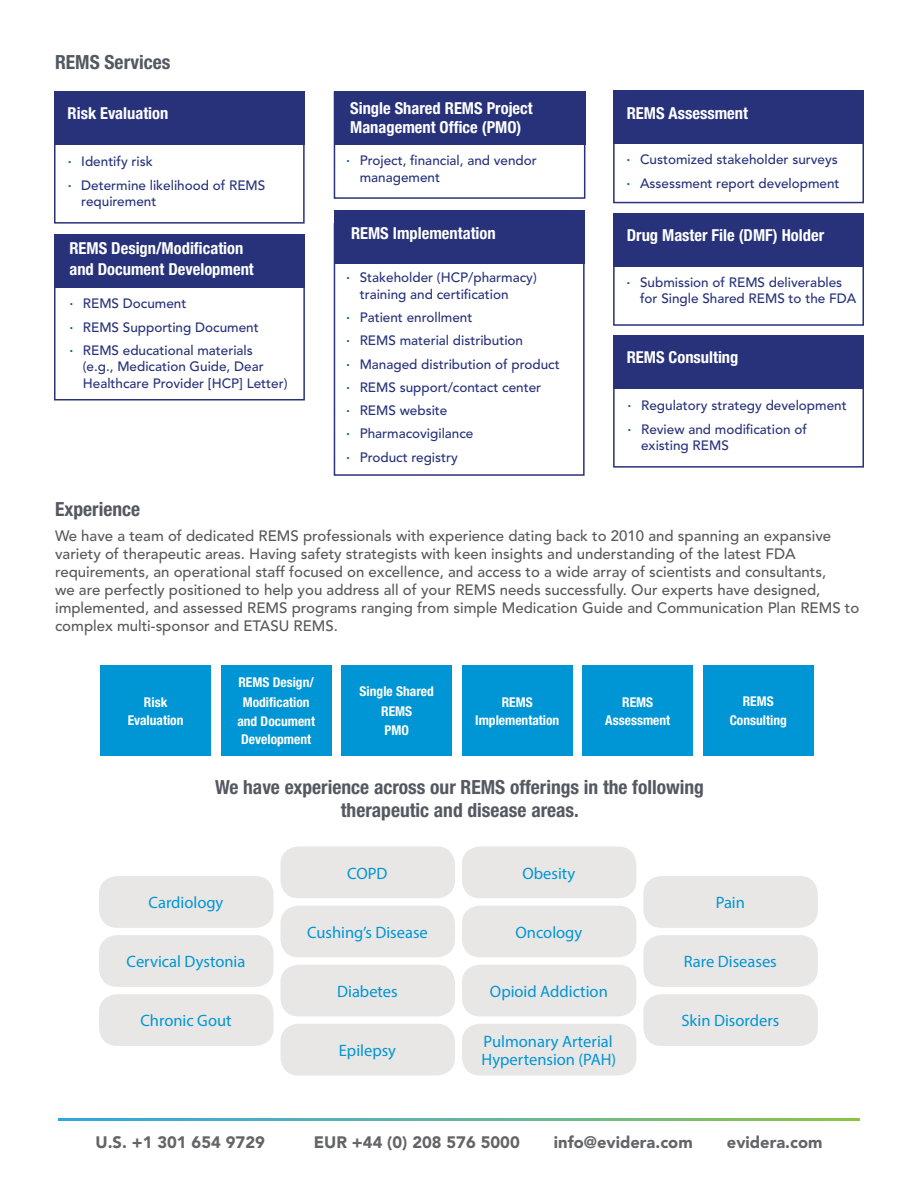
<style>
.page{position:relative;width:918px;height:1188px;background:#fff}
.page>*{position:absolute;margin:0;border:0;box-sizing:border-box;transform-origin:0 0}
.t1{font:700 condensed 19.5px/23.4px "Helvetica Neue LT Std";color:#545861;text-align:center}
.t2{font:700 condensed 16.5px/20.5px "Helvetica Neue LT Std";color:#fff}
.t3{font:16.5px/18px "Myriad Pro";color:#0095d4}
.t4{font:900 16.5px "Avenir LT Std";color:#636466}
.t5{font:16.5px "Myriad Pro";color:#0194d3}
.t6{font:500 15px/18px "Avenir LT Std";color:#58595b}
.t7{font:500 13.5px/23.2px "Avenir LT Std";color:#27327a}
.t8{font:700 condensed 13.5px/18.8px "Helvetica Neue LT Std";color:#fff;text-align:center}
.s1{font-weight:800;color:#0054a4}
</style>
<div class="page">
<div style="left:54px;top:91px;width:251px;height:54px;background:#27327a"></div>
<div style="left:221px;top:665px;width:110px;height:91px;background:#0095d4"></div>
<div style="left:100px;top:665px;width:111px;height:91px;background:#0095d4"></div>
<div style="left:462px;top:665px;width:111px;height:91px;background:#0095d4"></div>
<div style="left:341px;top:665px;width:111px;height:91px;background:#0095d4"></div>
<div style="left:583px;top:665px;width:110px;height:91px;background:#0095d4"></div>
<div style="left:703px;top:665px;width:111px;height:91px;background:#0095d4"></div>
<div style="left:280px;top:906px;width:175px;height:51px;background:#e8e7e6;border-radius:18px"></div>
<div style="left:280px;top:847px;width:175px;height:51px;background:#e8e7e6;border-radius:18px"></div>
<div style="left:280px;top:965px;width:175px;height:51px;background:#e8e7e6;border-radius:18px"></div>
<div style="left:280px;top:1024px;width:175px;height:51px;background:#e8e7e6;border-radius:18px"></div>
<div style="left:462px;top:906px;width:174px;height:51px;background:#e8e7e6;border-radius:18px"></div>
<div style="left:462px;top:847px;width:174px;height:51px;background:#e8e7e6;border-radius:18px"></div>
<div style="left:462px;top:965px;width:174px;height:51px;background:#e8e7e6;border-radius:18px"></div>
<div style="left:462px;top:1024px;width:174px;height:51px;background:#e8e7e6;border-radius:18px"></div>
<div style="left:99px;top:876px;width:175px;height:52px;background:#e8e7e6;border-radius:18px"></div>
<div style="left:99px;top:994px;width:175px;height:52px;background:#e8e7e6;border-radius:18px"></div>
<div style="left:99px;top:935px;width:175px;height:52px;background:#e8e7e6;border-radius:18px"></div>
<div style="left:643px;top:876px;width:175px;height:52px;background:#e8e7e6;border-radius:18px"></div>
<div style="left:643px;top:994px;width:175px;height:52px;background:#e8e7e6;border-radius:18px"></div>
<div style="left:643px;top:935px;width:175px;height:52px;background:#e8e7e6;border-radius:18px"></div>
<svg style="left:58px;top:1118px;width:802px;height:2px;background:#61b59b"></svg>
<div style="left:334px;top:210px;width:251px;height:54px;background:#27327a"></div>
<div style="left:334px;top:223px;width:251px;height:253px;border:2px solid #27327a"></div>
<div style="left:54px;top:234px;width:251px;height:54px;background:#27327a"></div>
<div style="left:54px;top:280px;width:251px;height:120px;border:2px solid #27327a"></div>
<div style="left:54px;top:106px;width:251px;height:118px;border:2px solid #27327a"></div>
<div style="left:613px;top:335px;width:251px;height:54px;background:#27327a"></div>
<div style="left:613px;top:350px;width:251px;height:118px;border:2px solid #27327a"></div>
<div style="left:613px;top:213px;width:251px;height:54px;background:#27327a"></div>
<div style="left:613px;top:219px;width:251px;height:107px;border:2px solid #27327a"></div>
<div style="left:334px;top:92px;width:251px;height:107px;border:2px solid #27327a"></div>
<div style="left:334px;top:91px;width:251px;height:54px;background:#27327a"></div>
<div style="left:613px;top:90px;width:251px;height:54px;background:#27327a"></div>
<div style="left:613px;top:96px;width:251px;height:107px;border:2px solid #27327a"></div>
<h1 class="t1" style="left:55px;top:50px;width:117px">REMS Services</h1>
<p class="t2" style="left:68px;top:103px;width:102px">Risk Evaluation</p>
<p class="t7" style="left:68px;top:150px;width:199px"><span class="s1">·</span> Identify risk<br><span class="s1">·</span> Determine likelihood of REMS</p>
<p class="t7" style="left:81px;top:190px;width:77px">requirement</p>
<p class="t2" style="left:69px;top:238px;width:186px">REMS Design/Modification and Document Development</p>
<p class="t7" style="left:69px;top:292px;width:191px"><span class="s1">·</span> REMS Document<br><span class="s1">·</span> REMS Supporting Document <span class="s1">·</span> REMS educational materials</p>
<p class="t7" style="left:83px;top:359px;width:206px;line-height:16.5px">(e.g., Medication Guide, Dear<br>Healthcare Provider [HCP] Letter)</p>
<p class="t2" style="left:350px;top:98px;width:184px;line-height:19.5px">Single Shared REMS Project<br>Management Office (PMO)</p>
<p class="t7" style="left:360px;top:153px;width:179px;line-height:16.5px;text-indent:-14px"><span class="s1">·</span> Project, financial, and vendor management</p>
<p class="t2" style="left:351px;top:223px;width:146px">REMS Implementation</p>
<p class="t7" style="left:360px;top:270px;width:179px;line-height:16.5px;text-indent:-14px"><span class="s1">·</span> Stakeholder (HCP/pharmacy) training and certification</p>
<p class="t7" style="left:346px;top:306px;width:215px"><span class="s1">·</span> Patient enrollment<br><span class="s1">·</span> REMS material distribution<br><span class="s1">·</span> Managed distribution of product <span class="s1">·</span> REMS support/contact center<br><span class="s1">·</span> REMS website<br><span class="s1">·</span> Pharmacovigilance<br><span class="s1">·</span> Product registry</p>
<p class="t2" style="left:627px;top:102px;width:123px">REMS Assessment</p>
<p class="t7" style="left:627px;top:148px;width:215px"><span class="s1">·</span> Customized stakeholder surveys <span class="s1">·</span> Assessment report development</p>
<p class="t2" style="left:627px;top:225px;width:199px">Drug Master File (DMF) Holder</p>
<p class="t7" style="left:640px;top:274px;width:218px;line-height:16.5px;text-indent:-14px"><span class="s1">·</span> Submission of REMS deliverables for Single Shared REMS to the FDA</p>
<p class="t2" style="left:627px;top:347px;width:113px">REMS Consulting</p>
<p class="t7" style="left:628px;top:394px;width:221px"><span class="s1">·</span> Regulatory strategy development <span class="s1">·</span> Review and modification of</p>
<p class="t7" style="left:641px;top:434px;width:89px">existing REMS</p>
<h1 class="t1" style="left:55px;top:497px;width:87px">Experience</h1>
<p class="t6" style="left:55px;top:527px;width:806px">We have a team of dedicated REMS professionals with experience dating back to 2010 and spanning an expansive variety of therapeutic areas. Having safety strategists with keen insights and understanding of the latest FDA requirements, an operational staff focused on excellence, and access to a wide array of scientists and consultants,<br>we are perfectly positioned to help you address all of your REMS needs successfully. Our experts have designed, implemented, and assessed REMS programs ranging from simple Medication Guide and Communication Plan REMS to complex multi-sponsor and ETASU REMS.</p>
<p class="t8" style="left:237px;top:673px;width:79px">REMS Design/<br>Modification and Document<br>Development</p>
<p class="t8" style="left:360px;top:682px;width:76px">Single Shared<br>REMS<br>PMO</p>
<p class="t8" style="left:605px;top:693px;width:66px;line-height:18px">REMS<br>Assessment</p>
<p class="t8" style="left:730px;top:691px;width:59px">REMS<br>Consulting</p>
<p class="t8" style="left:128px;top:693px;width:57px;line-height:18px">Risk<br>Evaluation</p>
<p class="t8" style="left:475px;top:693px;width:86px;line-height:18px">REMS<br>Implementation</p>
<h1 class="t1" style="left:215px;top:775px;width:491px">We have experience across our REMS offerings in the following therapeutic and disease areas.</h1>
<p class="t3" style="left:347px;top:864px;width:42px">COPD</p>
<p class="t3" style="left:523px;top:864px;width:54px">Obesity</p>
<p class="t5" style="left:149px;top:892px;width:76px">Cardiology</p>
<p class="t3" style="left:716px;top:893px;width:31px">Pain</p>
<p class="t3" style="left:307px;top:923px;width:122px">Cushing’s Disease</p>
<p class="t3" style="left:515px;top:923px;width:68px">Oncology</p>
<p class="t3" style="left:127px;top:952px;width:120px">Cervical Dystonia</p>
<p class="t3" style="left:684px;top:952px;width:94px">Rare Diseases</p>
<p class="t3" style="left:140px;top:1011px;width:93px">Chronic Gout</p>
<p class="t3" style="left:337px;top:982px;width:62px">Diabetes</p>
<p class="t3" style="left:339px;top:1041px;width:59px">Epilepsy</p>
<p class="t3" style="left:490px;top:982px;width:119px">Opioid Addiction</p>
<p class="t3" style="left:482px;top:1032px;width:136px">Pulmonary Arterial<br>Hypertension (PAH)</p>
<p class="t3" style="left:681px;top:1011px;width:99px">Skin Disorders</p>
<p class="t4" style="left:95px;top:1132px;width:171px">U.S. +1 301 654 9729</p>
<p class="t4" style="left:314px;top:1132px;width:208px">EUR +44 (0) 208 576 5000</p>
<p class="t4" style="left:554px;top:1132px;width:140px">info@evidera.com</p>
<p class="t4" style="left:727px;top:1132px;width:97px">evidera.com</p>
</div>
